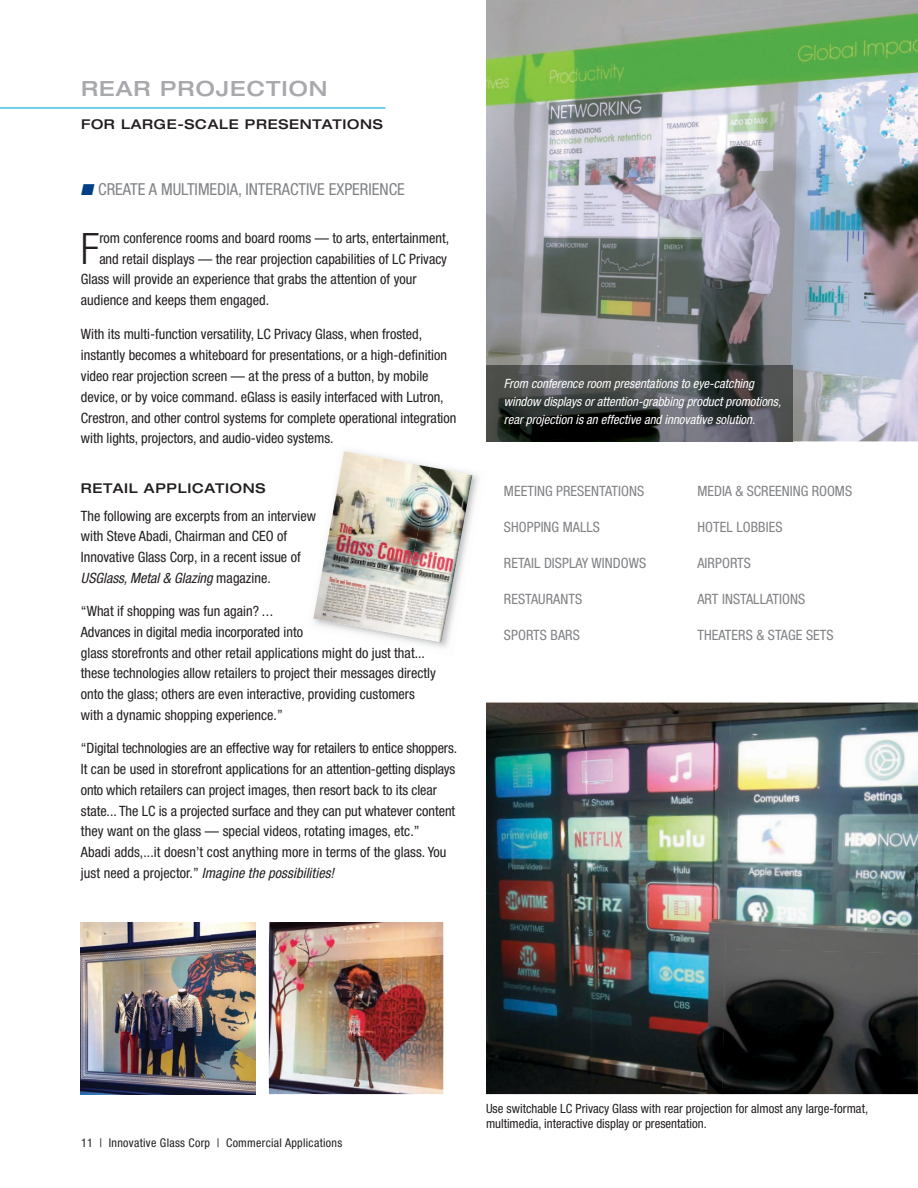
<style>
.page{position:relative;width:918px;height:1188px;background:#fff}
.page>*{position:absolute;margin:0;border:0;box-sizing:border-box;transform-origin:0 0}
.t1{font:300 condensed 43.35px "Helvetica Neue";color:#231f20}
.t2{font:500 expanded 21px "Helvetica Neue";letter-spacing:.05em;color:#a8a9ad}
.t3{font:condensed 16.5px "Helvetica Neue";color:#808285}
.t4{font:condensed 14.25px/20.9px "Helvetica Neue";color:#231f20}
.t5{font:condensed 14.25px "Helvetica Neue";letter-spacing:.005em;color:#808285}
.t6{font:500 expanded 13.5px "Helvetica Neue";letter-spacing:.05em;color:#231f20}
.t7{font:italic condensed 12.75px/18px "Helvetica Neue";color:#fff}
.t8{font:condensed 12.75px/15px "Helvetica Neue";color:#231f20}
.t9{font:condensed 12px "Helvetica Neue";letter-spacing:.025em;color:#231f20}
.s1{color:#014086}
.s2{font-style:italic}
</style>
<div class="page">
<img style="left:486px;top:0;width:432px;height:441px">
<img style="left:81px;top:922px;width:174px;height:172px">
<img style="left:486px;top:703px;width:239px;height:190px">
<img style="left:725px;top:703px;width:193px;height:246px">
<img style="left:486px;top:893px;width:241px;height:201px">
<img style="left:722px;top:949px;width:196px;height:145px">
<img style="left:269px;top:922px;width:130px;height:128px">
<img style="left:399px;top:922px;width:44px;height:172px">
<img style="left:269px;top:1050px;width:131px;height:44px">
<img style="left:486px;top:365px;width:306px;height:76px">
<img style="left:322px;top:458px;width:156px;height:190px">
<img style="left:403px;top:647px;width:21px;height:3px">
<img style="left:337px;top:451px;width:50px;height:41px">
<img style="left:379px;top:459px;width:52px;height:42px">
<img style="left:422px;top:467px;width:50px;height:50px">
<img style="left:329px;top:492px;width:50px;height:42px">
<img style="left:371px;top:501px;width:51px;height:42px">
<img style="left:414px;top:509px;width:51px;height:51px">
<img style="left:321px;top:534px;width:50px;height:43px">
<img style="left:363px;top:543px;width:51px;height:42px">
<img style="left:406px;top:551px;width:51px;height:51px">
<img style="left:313px;top:577px;width:50px;height:49px">
<img style="left:355px;top:585px;width:51px;height:49px">
<img style="left:398px;top:593px;width:51px;height:49px">
<hr style="left:0;top:107px;width:385px;height:2px;background:#00aadc">
<h2 class="t2" style="left:81px;top:76px;width:248px">REAR PROJECTION</h2>
<p class="t6" style="left:81px;top:116px;width:303px">FOR LARGE-SCALE PRESENTATIONS</p>
<p class="t3" style="left:81px;top:180px;width:325px"><span class="s1">■</span> CREATE A MULTIMEDIA, INTERACTIVE EXPERIENCE</p>
<h1 class="t1" style="left:81px;top:223px;width:20px">F</h1>
<p class="t4" style="left:99px;top:227px;width:351px">rom conference rooms and board rooms — to arts, entertainment,</p>
<p class="t4" style="left:99px;top:248px;width:349px">and retail displays — the rear projection capabilities of LC Privacy</p>
<p class="t4" style="left:81px;top:269px;width:337px">Glass will provide an experience that grabs the attention of your</p>
<p class="t4" style="left:81px;top:290px;width:190px">audience and keeps them engaged.</p>
<p class="t4" style="left:81px;top:324px;width:377px">With its multi-function versatility, LC Privacy Glass, when frosted, instantly becomes a whiteboard for presentations, or a high-definition video rear projection screen — at the press of a button, by mobile device, or by voice command. eGlass is easily interfaced with Lutron, Crestron, and other control systems for complete operational integration with lights, projectors, and audio-video systems.</p>
<p class="t6" style="left:81px;top:480px;width:186px">RETAIL APPLICATIONS</p>
<p class="t4" style="left:81px;top:505px;width:237px">The following are excerpts from an interview with Steve Abadi, Chairman and CEO of Innovative Glass Corp, in a recent issue of <span class="s2">USGlass,Metal&amp; Glazing</span> m a g a z i n e .</p>
<p class="t4" style="left:81px;top:601px;width:356px">“What if shopping was fun again? ...<br>Advances in digital media incorporated into<br>glass storefronts and other retail applications might do just that... these technologies allow retailers to project their messages directly onto the glass; others are even interactive, providing customers with a dynamic shopping experience.”</p>
<p class="t4" style="left:81px;top:738px;width:378px">“Digital technologies are an effective way for retailers to entice shoppers.<br>It can be used in storefront applications for an attention-getting displays onto which retailers can project images, then resort back to its clear state... The LC is a projected surface and they can put whatever content they want on the glass — special videos, rotating images, etc.”<br>Abadi adds,...it doesn’t cost anything more in terms of the glass. You<br>j u s t n e e d a p r o j e c t o r. ” <span class="s2">Imagine the possibilities!</span></p>
<p class="t7" style="left:504px;top:375px;width:282px">From conferenceroom presentationstoeye-catching window displaysorattention-grabbing productpromotions, rearprojection isan effectiveand innovativesolution.</p>
<p class="t5" style="left:504px;top:482px;width:142px">MEETING PRESENTATIONS</p>
<p class="t5" style="left:504px;top:518px;width:98px">SHOPPING MALLS</p>
<p class="t5" style="left:504px;top:554px;width:144px">RETAIL DISPLAY WINDOWS</p>
<p class="t5" style="left:504px;top:590px;width:80px">RESTAURANTS</p>
<p class="t5" style="left:504px;top:626px;width:77px">SPORTS BARS</p>
<p class="t5" style="left:697px;top:482px;width:156px">MEDIA &amp; SCREENING ROOMS</p>
<p class="t5" style="left:697px;top:518px;width:87px">HOTEL LOBBIES</p>
<p class="t5" style="left:697px;top:554px;width:55px">AIRPORTS</p>
<p class="t5" style="left:697px;top:590px;width:109px">ART INSTALLATIONS</p>
<p class="t5" style="left:697px;top:626px;width:138px">THEATERS &amp; STAGE SETS</p>
<p class="t9" style="left:81px;top:1136px;width:263px">11 | Innovative Glass Corp | Commercial Applications</p>
<p class="t8" style="left:486px;top:1101px;width:384px">Use switchable LC Privacy Glass with rear projection for almost any large-format, multimedia, interactive display or presentation.</p>
</div>
